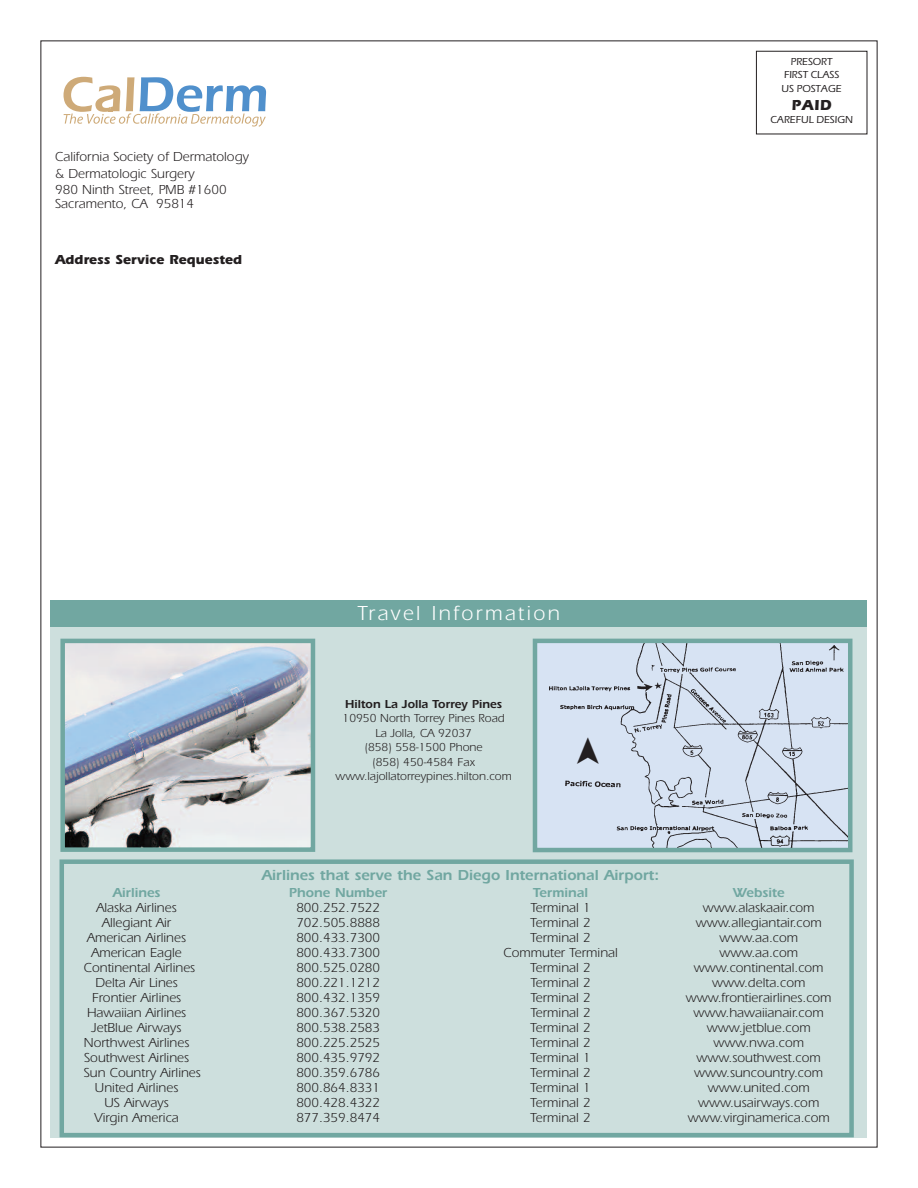
<style>
.page{position:relative;width:918px;height:1188px;background:#fff}
.page>*{position:absolute;margin:0;border:0;box-sizing:border-box;transform-origin:0 0}
.t1{font:21px "Itc Eras";letter-spacing:.115em;color:#fff}
.t2{font:600 15px "Itc Eras";color:#71a7a1}
.t3{font:700 15px "Eras ITC";color:#231f20}
.t4{font:13.5px/16.2px "Itc Eras";color:#231f20}
.t5{font:600 13.5px "Itc Eras";color:#71a7a1}
.t6{font:700 13.5px "Itc Eras";color:#231f20}
.t7{font:12px/14.4px "Itc Eras";color:#231f20;text-align:center}
.t8{font:600 12px "Itc Eras";color:#231f20}
.t9{font:500 10.5px/13.5px "Eras ITC";letter-spacing:-.01em;color:#231f20;text-align:center}
</style>
<div class="page">
<div style="left:51px;top:601px;width:816px;height:536px;background:#cddfdd"></div>
<div style="left:60px;top:859px;width:794px;height:278px;border:4px solid #71a7a1"></div>
<div style="left:51px;top:600px;width:816px;height:27px;background:#71a7a1"></div>
<img style="left:65px;top:644px;width:245px;height:203px">
<div style="left:60px;top:639px;width:255px;height:213px;border:4px solid #71a7a1"></div>
<img style="left:538px;top:644px;width:309px;height:203px">
<div style="left:533px;top:639px;width:319px;height:213px;border:4px solid #71a7a1"></div>
<svg style="left:64px;top:77px;width:202px;height:50px"></svg>
<div style="left:756px;top:51px;width:111px;height:83px;border:1px solid #231f20"></div>
<svg style="left:577px;top:738px;width:22px;height:26px"></svg>
<p class="t4" style="left:55px;top:150px;width:195px">California Society of Dermatology &amp; Dermatologic Surgery<br>980 Ninth Street, PMB #1600</p>
<p class="t4" style="left:55px;top:197px;width:141px">Sacramento, CA 95814</p>
<p class="t6" style="left:55px;top:254px;width:189px">Address Service Requested</p>
<p class="t9" style="left:782px;top:54px;width:62px">PRESORT<br>FIRST CLASS<br>US POSTAGE</p>
<p class="t3" style="left:792px;top:96px;width:41px">PAID</p>
<p class="t9" style="left:770px;top:113px;width:84px">CAREFUL DESIGN</p>
<h1 class="t1" style="left:358px;top:606px;width:204px">Travel Information</h1>
<p class="t8" style="left:345px;top:700px;width:158px">Hilton La Jolla Torrey Pines</p>
<p class="t7" style="left:336px;top:713px;width:178px">10950 North Torrey Pines Road<br>La Jolla, CA 92037<br>(858) 558-1500 Phone<br>(858) 450-4584 Fax www.lajollatorreypines.hilton.com</p>
<p class="t2" style="left:262px;top:870px;width:399px">Airlines that serve the San Diego International Airport:</p>
<p class="t5" style="left:113px;top:888px;width:49px">Airlines</p>
<p class="t5" style="left:289px;top:888px;width:100px">Phone Number</p>
<p class="t5" style="left:533px;top:888px;width:57px">Terminal</p>
<p class="t5" style="left:733px;top:888px;width:53px">Website</p>
<p class="t4" style="left:97px;top:901px;width:82px">Alaska Airlines</p>
<p class="t4" style="left:296px;top:901px;width:85px">800.252.7522</p>
<p class="t4" style="left:531px;top:901px;width:62px">Terminal 1</p>
<p class="t4" style="left:703px;top:901px;width:113px">www.alaskaair.com</p>
<p class="t4" style="left:102px;top:916px;width:71px">Allegiant Air</p>
<p class="t4" style="left:296px;top:916px;width:85px">702.505.8888</p>
<p class="t4" style="left:531px;top:916px;width:62px">Terminal 2</p>
<p class="t4" style="left:696px;top:916px;width:128px">www.allegiantair.com</p>
<p class="t4" style="left:87px;top:931px;width:101px">American Airlines</p>
<p class="t4" style="left:296px;top:931px;width:85px">800.433.7300</p>
<p class="t4" style="left:531px;top:931px;width:62px">Terminal 2</p>
<p class="t4" style="left:719px;top:931px;width:80px">www.aa.com</p>
<p class="t4" style="left:92px;top:946px;width:92px">American Eagle</p>
<p class="t4" style="left:296px;top:946px;width:85px">800.433.7300</p>
<p class="t4" style="left:504px;top:946px;width:116px">Commuter Terminal</p>
<p class="t4" style="left:719px;top:946px;width:80px">www.aa.com</p>
<p class="t4" style="left:84px;top:961px;width:113px">Continental Airlines</p>
<p class="t4" style="left:296px;top:961px;width:85px">800.525.0280</p>
<p class="t4" style="left:531px;top:961px;width:62px">Terminal 2</p>
<p class="t4" style="left:694px;top:961px;width:131px">www.continental.com</p>
<p class="t4" style="left:96px;top:976px;width:84px">Delta Air Lines</p>
<p class="t4" style="left:296px;top:976px;width:85px">800.221.1212</p>
<p class="t4" style="left:531px;top:976px;width:62px">Terminal 2</p>
<p class="t4" style="left:712px;top:976px;width:95px">www.delta.com</p>
<p class="t4" style="left:92px;top:991px;width:91px">Frontier Airlines</p>
<p class="t4" style="left:296px;top:991px;width:85px">800.432.1359</p>
<p class="t4" style="left:531px;top:991px;width:62px">Terminal 2</p>
<p class="t4" style="left:686px;top:991px;width:147px">www.frontierairlines.com</p>
<p class="t4" style="left:87px;top:1006px;width:101px">Hawaiian Airlines</p>
<p class="t4" style="left:296px;top:1006px;width:85px">800.367.5320</p>
<p class="t4" style="left:531px;top:1006px;width:62px">Terminal 2</p>
<p class="t4" style="left:694px;top:1006px;width:132px">www.hawaiianair.com</p>
<p class="t4" style="left:92px;top:1021px;width:91px">JetBlue Airways</p>
<p class="t4" style="left:296px;top:1021px;width:85px">800.538.2583</p>
<p class="t4" style="left:531px;top:1021px;width:62px">Terminal 2</p>
<p class="t4" style="left:707px;top:1021px;width:106px">www.jetblue.com</p>
<p class="t4" style="left:84px;top:1036px;width:107px">Northwest Airlines</p>
<p class="t4" style="left:296px;top:1036px;width:85px">800.225.2525</p>
<p class="t4" style="left:531px;top:1036px;width:62px">Terminal 2</p>
<p class="t4" style="left:713px;top:1036px;width:92px">www.nwa.com</p>
<p class="t4" style="left:84px;top:1051px;width:107px">Southwest Airlines</p>
<p class="t4" style="left:296px;top:1051px;width:85px">800.435.9792</p>
<p class="t4" style="left:531px;top:1051px;width:62px">Terminal 1</p>
<p class="t4" style="left:697px;top:1051px;width:126px">www.southwest.com</p>
<p class="t4" style="left:84px;top:1066px;width:119px">Sun Country Airlines</p>
<p class="t4" style="left:296px;top:1066px;width:85px">800.359.6786</p>
<p class="t4" style="left:531px;top:1066px;width:62px">Terminal 2</p>
<p class="t4" style="left:694px;top:1066px;width:130px">www.suncountry.com</p>
<p class="t4" style="left:95px;top:1081px;width:85px">United Airlines</p>
<p class="t4" style="left:296px;top:1081px;width:85px">800.864.8331</p>
<p class="t4" style="left:531px;top:1081px;width:62px">Terminal 1</p>
<p class="t4" style="left:708px;top:1081px;width:104px">www.united.com</p>
<p class="t4" style="left:105px;top:1096px;width:66px">US Airways</p>
<p class="t4" style="left:296px;top:1096px;width:85px">800.428.4322</p>
<p class="t4" style="left:531px;top:1096px;width:62px">Terminal 2</p>
<p class="t4" style="left:698px;top:1096px;width:123px">www.usairways.com</p>
<p class="t4" style="left:95px;top:1111px;width:86px">Virgin America</p>
<p class="t4" style="left:296px;top:1111px;width:85px">877.359.8474</p>
<p class="t4" style="left:531px;top:1111px;width:62px">Terminal 2</p>
<p class="t4" style="left:688px;top:1111px;width:144px">www.virginamerica.com</p>
</div>
